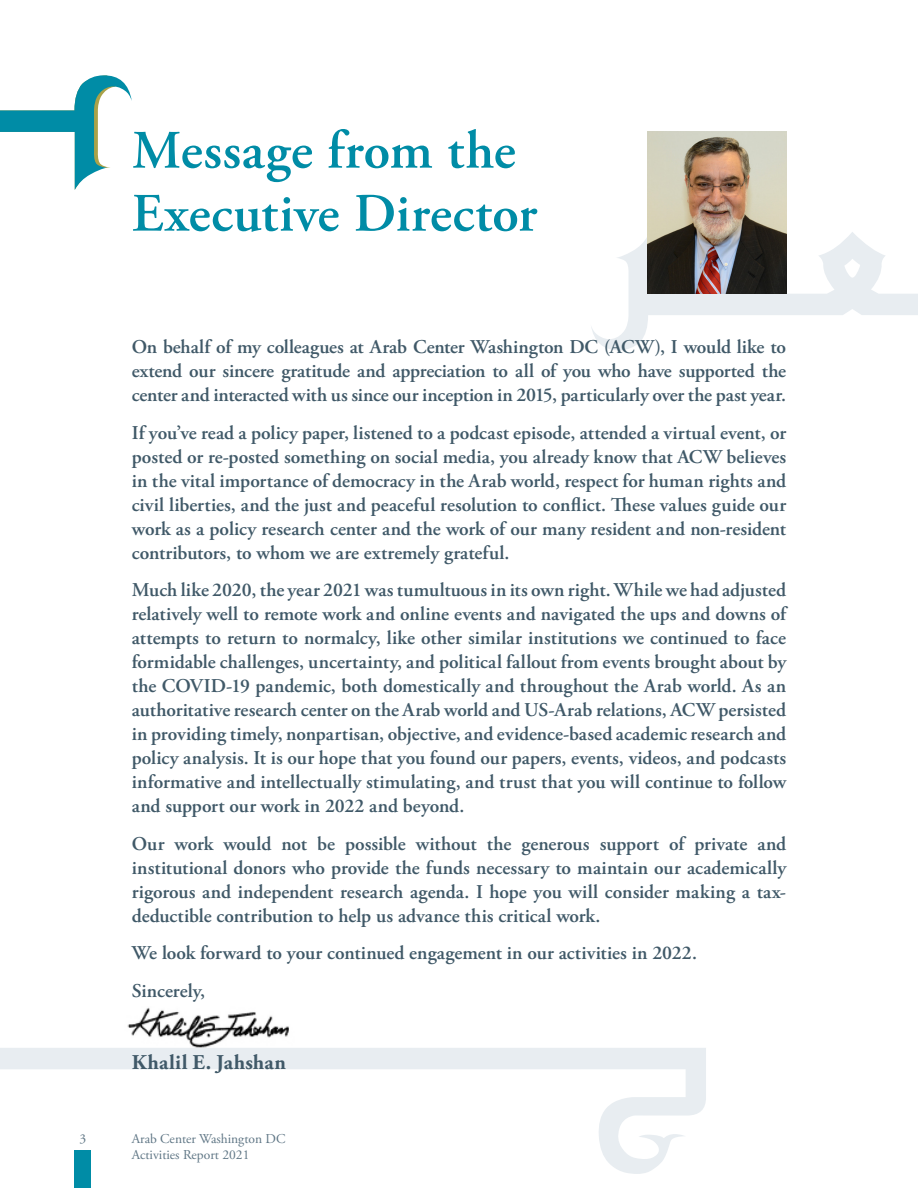
<style>
.page{position:relative;width:918px;height:1188px;background:#fff}
.page>*{position:absolute;margin:0;border:0;box-sizing:border-box;transform-origin:0 0}
.Headers_-_Teal{font:600 54px/63px "Adobe Garamond Pro";letter-spacing:.005em;color:#008ca6}
.Body_Text___13_pt{font:700 21px "Adobe Garamond Pro";letter-spacing:.015em;color:#405968}
.Body_Text___13_pt-2{font:600 19.5px/24px "Adobe Garamond Pro";color:#405968;text-align:justify}
.t1{font:13.5px/16.5px "Adobe Garamond Pro";color:#5f7685}
</style>
<div class="page">
<svg style="left:0;top:75px;width:132px;height:115px"></svg>
<div style="left:75px;top:1151px;width:16px;height:37px;background:#008ca6"></div>
<svg style="left:0;top:1012px;width:706px;height:162px"></svg>
<svg style="left:591px;top:232px;width:327px;height:118px"></svg>
<img style="left:648px;top:132px;width:138px;height:162px">
<p class="t1" style="left:80px;top:1131px;width:8px">3</p>
<p class="Headers_-_Teal" style="left:132px;top:120px;width:407px">Message from the<br>Executive Director</p>
<p class="Body_Text___13_pt-2" style="left:132px;top:335px;width:656px">On behalf of my colleagues at Arab Center Washington DC (ACW I,) would like to extend our sincere gratitude and appreciation to all of you who have supported the center and interacted with us since our inception in 2015, particularly over the past year.</p>
<p class="Body_Text___13_pt-2" style="left:132px;top:421px;width:656px">If you’ve read a policy paper, listened to a podcast episode, attended a virtual event, or posted or re-posted something on social media, you already know that ACW believes in the vital importance of democracy in the Arab world, respect for human rights and civil liberties, and the just and peaceful resolution to conflict. These values guide our work as a policy research center and the work of our many resident and non-resident contributors to, whom we are extremely grateful.</p>
<p class="Body_Text___13_pt-2" style="left:132px;top:578px;width:656px">Much like 2020, the year 2021 was tumultuous in its own right. While we had adjusted relatively well to remote work and online events and navigated the ups and downs of attempts to return to normalcy, like other similar institutions we continued to face formidable challenges, uncertainty, and political fallout from events brought about by the COVID-19 pandemic, both domestically and throughout the Arab world. As an authoritative research center on the Arab world and US-Arab relations, ACW persisted in providing timely, nonpartisan, objective, and evidence-based academic research and policy analysis It. is our hope that you found our papers, events, videos, and podcasts informative and intellectually stimulating, and trust that you will continue to follow and support our work in 2022 and beyond.</p>
<p class="Body_Text___13_pt-2" style="left:757px;top:832px;width:30px">and</p>
<p class="Body_Text___13_pt-2" style="left:175px;top:832px;width:40px">work</p>
<p class="Body_Text___13_pt-2" style="left:223px;top:832px;width:49px">would</p>
<p class="Body_Text___13_pt-2" style="left:317px;top:832px;width:19px">be</p>
<p class="Body_Text___13_pt-2" style="left:345px;top:832px;width:62px">possible</p>
<p class="Body_Text___13_pt-2" style="left:416px;top:832px;width:62px">without</p>
<p class="Body_Text___13_pt-2" style="left:487px;top:832px;width:26px">the</p>
<p class="Body_Text___13_pt-2" style="left:669px;top:832px;width:17px">of</p>
<p class="Body_Text___13_pt-2" style="left:132px;top:832px;width:656px">Our<br>institutional donors who provide the funds necessary to maintain our academically</p>
<p class="Body_Text___13_pt-2" style="left:132px;top:904px;width:470px">deductible contribution to help us advance this critical work.</p>
<p class="Body_Text___13_pt-2" style="left:695px;top:832px;width:54px">private</p>
<p class="Body_Text___13_pt-2" style="left:281px;top:832px;width:27px">not</p>
<p class="Body_Text___13_pt-2" style="left:600px;top:832px;width:61px">support</p>
<p class="Body_Text___13_pt-2" style="left:521px;top:832px;width:70px">generous</p>
<p class="Body_Text___13_pt-2" style="left:132px;top:880px;width:656px">rigorous and independent research agenda I. hope you will consider making a tax-</p>
<p class="Body_Text___13_pt-2" style="left:132px;top:941px;width:567px">We look forward to your continued engagement in our activities in 2022.</p>
<p class="Body_Text___13_pt-2" style="left:132px;top:979px;width:75px">Sincerely,</p>
<p class="Body_Text___13_pt" style="left:132px;top:1050px;width:156px">Khalil E. Jahshan</p>
<p class="t1" style="left:132px;top:1131px;width:155px">Arab Center Washington DC<br>Activities Report 2021</p>
</div>
